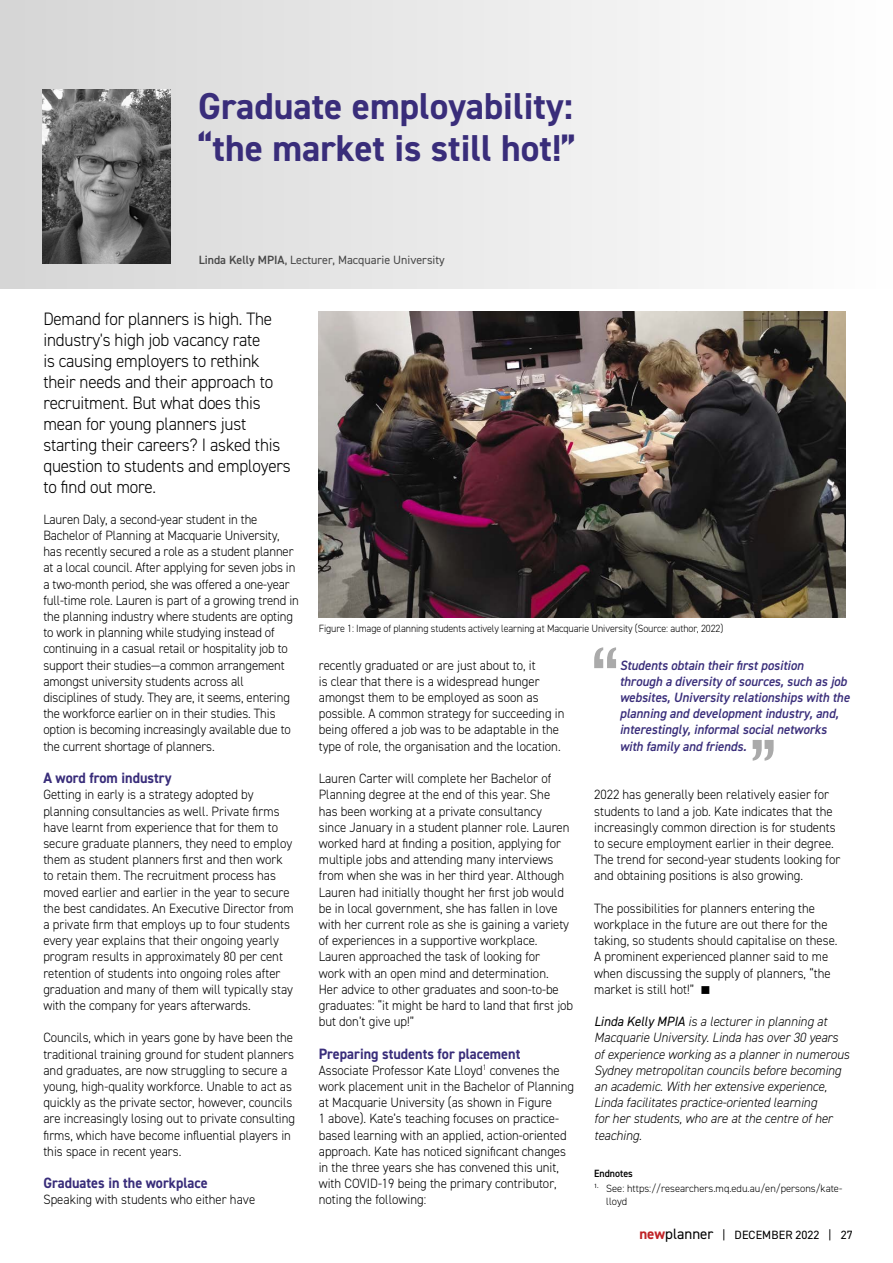
<style>
.page{position:relative;width:893px;height:1263px;background:#fff}
.page>*{position:absolute;margin:0;border:0;box-sizing:border-box;transform-origin:0 0}
.t1{font:700 37.5px/42px "DIN2014";color:#392d7a}
.t2{font:300 18px/21px "DIN2014";letter-spacing:-.01em;color:#000;scale:.95 1}
.t3{font:700 15px "DIN2014";color:#392d7a;scale:.95 1}
.t4{font:300 13.5px/16.2px "DIN2014";color:#000;scale:.95 1}
.t5{font:italic 300 13.5px/16.2px "DIN2014";color:#000;scale:.95 1}
.t6{font:italic 600 13.5px/16.2px "DIN2014";color:#392d7a;scale:.95 1}
.t7{font:12px "DIN2014";color:#484848}
.t8{font:12px "DIN2014";letter-spacing:.01em;color:#000}
.t9{font:300 10.5px "DIN2014";letter-spacing:-.01em;color:#000;scale:.95 1}
.t10{font:300 10.5px/12.8px "DIN2014";letter-spacing:-.01em;color:#000}
.t11{font:600 10.5px "DIN2014";color:#000;scale:.95 1}
.s1{font-weight:600}
.s2{font-weight:400}
.s3{font-weight:700;font-size:15px;color:#c02327}
.s4{font-size:15px}
</style>
<div class="page">
<div style="left:0;top:0;width:893px;height:289px;background:linear-gradient(to right,#d4d4d4,#fff)"></div>
<img style="left:43px;top:89px;width:127px;height:174px">
<img style="left:319px;top:311px;width:526px;height:307px">
<svg style="left:753px;top:740px;width:21px;height:21px"></svg>
<svg style="left:594px;top:647px;width:22px;height:21px"></svg>
<h1 class="t1" style="left:198px;top:84px;width:379px">Graduate employability: “the market is still hot!”</h1>
<p class="t7" style="left:199px;top:252px;width:248px"><span class="s1">Linda Kelly MPIA</span>, Lecturer, Macquarie University</p>
<p class="t2" style="left:43px;top:309px;width:262px">Demand for planners is high. The industry's high job vacancy rate<br>is causing employers to rethink their needs and their approach to recruitment. But what does this mean for young planners just starting their careers? I asked this question to students and employers to find out more.</p>
<p class="t4" style="left:43px;top:511px;width:270px">Lauren Daly, a second-year student in the Bachelor of Planning at Macquarie University, has recently secured a role as a student planner at a local council. After applying for seven jobs in a two-month period, she was offered a one-year full-time role. Lauren is part of a growing trend in the planning industry where students are opting to work in planning while studying instead of continuing in a casual retail or hospitality job to support their studies—a common arrangement amongst university students across all disciplines of study. They are, it seems, entering the workforce earlier on in their studies. This option is becoming increasingly available due to the current shortage of planners.</p>
<p class="t3" style="left:43px;top:768px;width:136px">A word from industry</p>
<p class="t4" style="left:43px;top:786px;width:265px">Getting in early is a strategy adopted by planning consultancies as well. Private firms have learnt from experience that for them to secure graduate planners, they need to employ them as student planners first and then work to retain them. The recruitment process has moved earlier and earlier in the year to secure the best candidates. An Executive Director from a private firm that employs up to four students every year explains that their ongoing yearly program results in approximately 80 per cent retention of students into ongoing roles after graduation and many of them will typically stay with the company for years afterwards.</p>
<p class="t4" style="left:43px;top:1029px;width:267px">Councils, which in years gone by have been the traditional training ground for student planners and graduates, are now struggling to secure a young, high-quality workforce. Unable to act as quickly as the private sector, however, councils are increasingly losing out to private consulting firms, which have become influential players in this space in recent years.</p>
<p class="t3" style="left:43px;top:1173px;width:174px">Graduates in the workplace</p>
<p class="t4" style="left:43px;top:1191px;width:225px">Speaking with students who either have</p>
<p class="t9" style="left:319px;top:622px;width:427px">Figure 1: Image of planning students actively learning at Macquarie University (Source: author, 2022)</p>
<p class="t4" style="left:319px;top:657px;width:260px">recently graduated or are just about to, it<br>is clear that there is a widespread hunger amongst them to be employed as soon as possible. A common strategy for succeeding in being offered a job was to be adaptable in the type of role, the organisation and the location.</p>
<p class="t4" style="left:319px;top:770px;width:269px">Lauren Carter will complete her Bachelor of Planning degree at the end of this year. She<br>has been working at a private consultancy<br>since January in a student planner role. Lauren worked hard at finding a position, applying for multiple jobs and attending many interviews from when she was in her third year. Although Lauren had initially thought her first job would be in local government, she has fallen in love with her current role as she is gaining a variety of experiences in a supportive workplace.<br>Lauren approached the task of looking for<br>work with an open mind and determination.<br>Her advice to other graduates and soon-to-be graduates: “it might be hard to land that first job but don’t give up!”</p>
<p class="t3" style="left:319px;top:1043px;width:214px">Preparing students for placement</p>
<p class="t4" style="left:319px;top:1062px;width:270px">Associate Professor Kate Lloyd<sup>1</sup> convenes the work placement unit in the Bachelor of Planning at Macquarie University (as shown in Figure<br>1 above). Kate’s teaching focuses on practice&shy;based learning with an applied, action-oriented approach. Kate has noticed significant changes in the three years she has convened this unit, with COVID-19 being the primary contributor, noting the following:</p>
<p class="t6" style="left:620px;top:657px;width:243px">Students obtain their first position<br>through a diversity of sources, such as job websites, University relationships with the planning and development industry, and, interestingly, informal social networks with family and friends.</p>
<p class="t4" style="left:594px;top:786px;width:261px">2022 has generally been relatively easier for students to land a job. Kate indicates that the increasingly common direction is for students to secure employment earlier in their degree.<br>The trend for second-year students looking for and obtaining positions is also growing.</p>
<p class="t4" style="left:594px;top:900px;width:258px">The possibilities for planners entering the workplace in the future are out there for the taking, so students should capitalise on these.<br>A prominent experienced planner said to me when discussing the supply of planners, “the market is still hot!” ■</p>
<p class="t5" style="left:594px;top:1013px;width:270px"><span class="s2">Linda Kelly MPIA</span> is a lecturer in planning at Macquarie University. Linda has over 30 years of experience working as a planner in numerous Sydney metropolitan councils before becoming an academic. With her extensive experience, Linda facilitates practice-oriented learning<br>for her students, who are at the centre of her teaching.</p>
<p class="t11" style="left:594px;top:1166px;width:42px">Endnotes</p>
<p class="t10" style="left:606px;top:1182px;width:238px;text-indent:-12px"><sup>1.</sup> See: https://researchers.mq.edu.au/en/persons/kate&shy;lloyd</p>
<p class="t8" style="left:639px;top:1227px;width:215px"><span class="s3">new</span><span class="s4">planner</span> | DECEMBER 2022 | 27</p>
</div>
